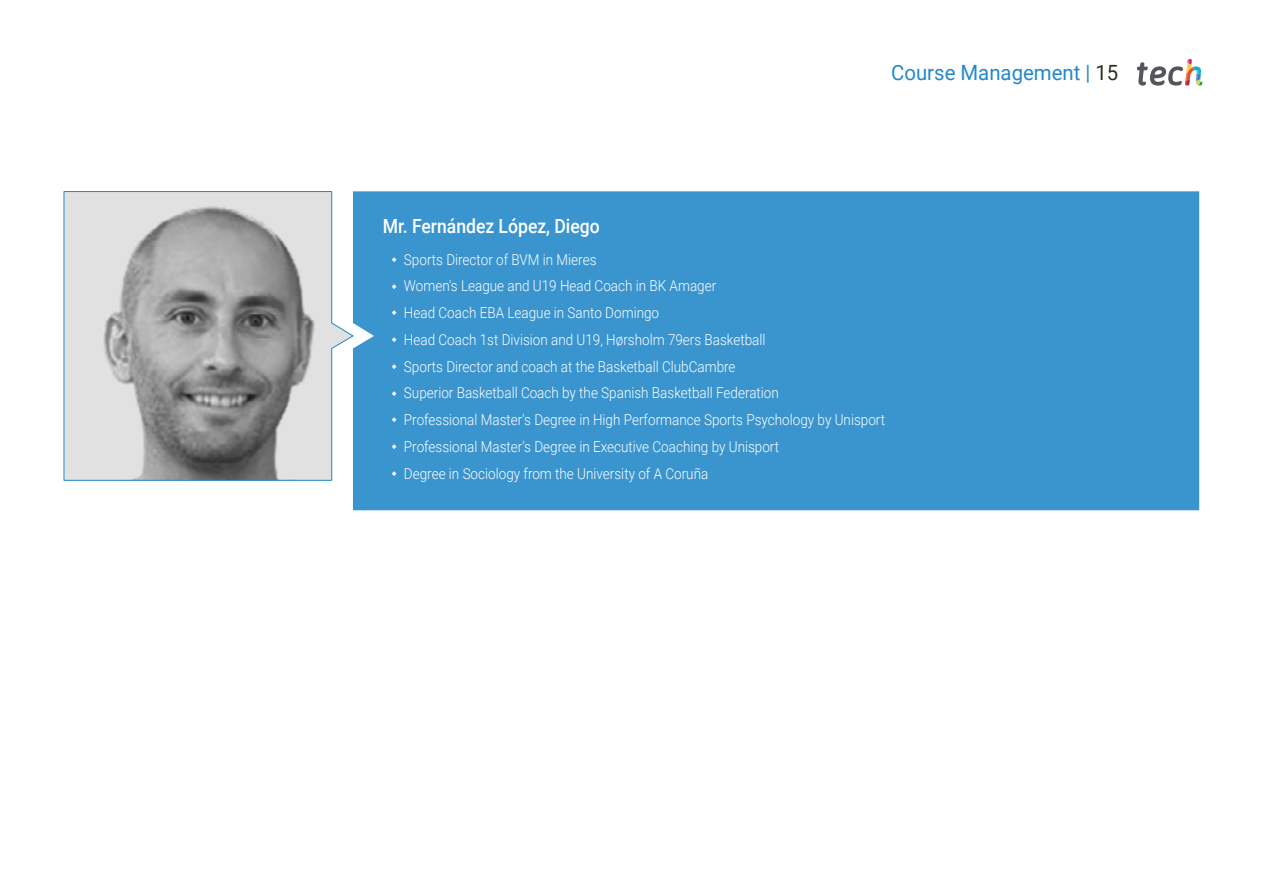
<style>
.page{position:relative;width:1263px;height:893px;background:#fff}
.page>*{position:absolute;margin:0;border:0;box-sizing:border-box;transform-origin:0 0}
.t1{font:21px "Roboto";color:#2488c9}
.t2{font:500 19.5px "Roboto";color:#fff;scale:.9 1}
.t3{font:300 15px/26.7px "Roboto";color:#fff;scale:.9 1}
.s1{color:#312e20}
</style>
<div class="page">
<div style="left:353px;top:191px;width:846px;height:319px;background:#3a94ce"></div>
<svg style="left:1137px;top:59px;width:65px;height:27px"></svg>
<svg style="left:64px;top:191px;width:290px;height:290px;background:#b5b7b8"></svg>
<svg style="left:392px;top:257px;width:5px;height:5px"></svg>
<svg style="left:392px;top:284px;width:5px;height:5px"></svg>
<svg style="left:392px;top:310px;width:5px;height:5px"></svg>
<svg style="left:392px;top:337px;width:5px;height:5px"></svg>
<svg style="left:392px;top:364px;width:5px;height:5px"></svg>
<svg style="left:392px;top:391px;width:5px;height:5px"></svg>
<svg style="left:392px;top:417px;width:5px;height:5px"></svg>
<svg style="left:392px;top:444px;width:5px;height:5px"></svg>
<svg style="left:392px;top:471px;width:5px;height:5px"></svg>
<h1 class="t1" style="left:891px;top:57px;width:229px">Course Management | <span class="s1">15</span></h1>
<h2 class="t2" style="left:383px;top:212px;width:243px">Mr. Fernández López, Diego</h2>
<p class="t3" style="left:404px;top:245px;width:536px">Sports Director of BVM in Mieres<br>Women's League and U19 Head Coach in BK Amager<br>Head Coach EBA League in Santo Domingo<br>Head Coach 1st Division and U19, Hørsholm 79ers Basketball<br>Sports Director and coach at the Basketball ClubCambre<br>Superior Basketball Coach by the Spanish Basketball Federation<br>Professional Master's Degree in High Performance Sports Psychology by Unisport Professional Master's Degree in Executive Coaching by Unisport<br>Degree in Sociology from the University of A Coruña</p>
</div>
